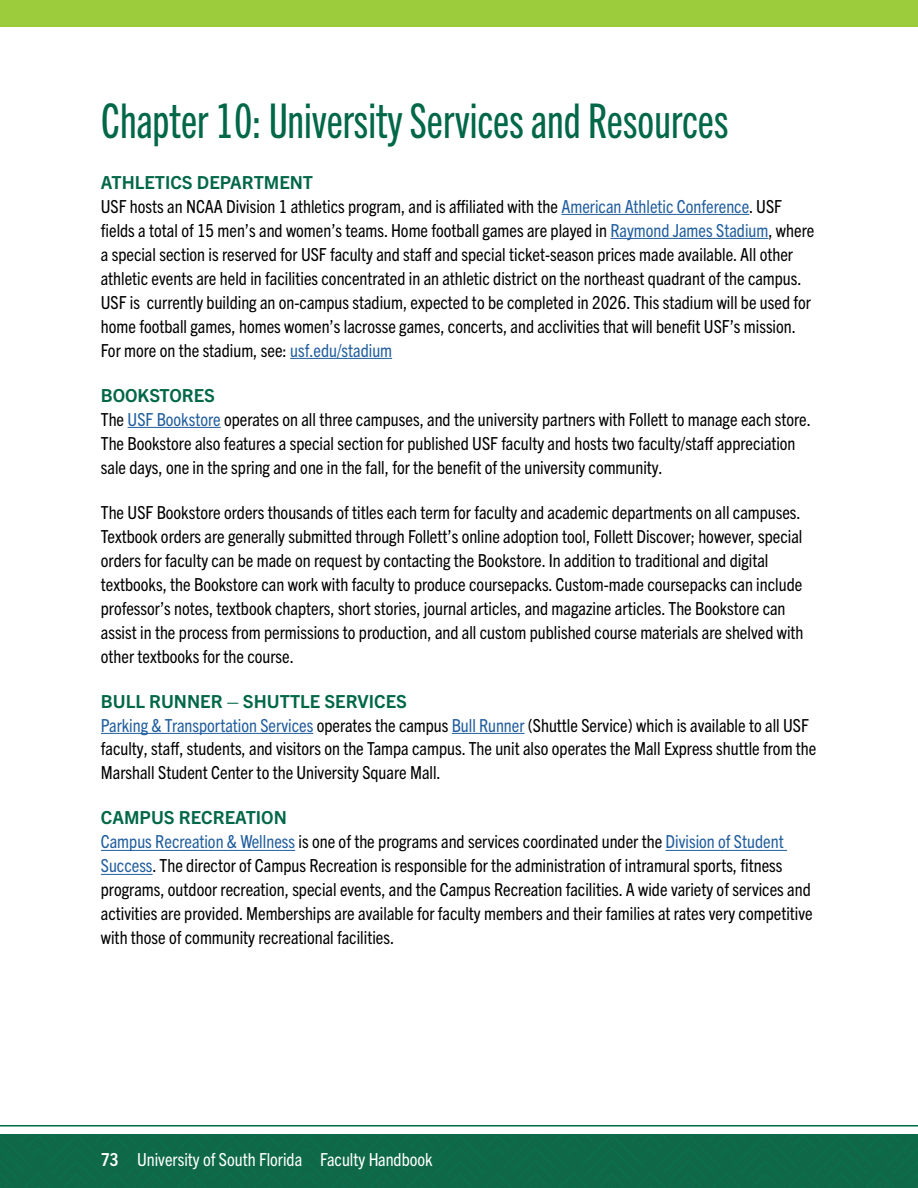
<style>
.page{position:relative;width:918px;height:1188px;background:#fff}
.page>*{position:absolute;margin:0;border:0;box-sizing:border-box;transform-origin:0 0}
.t1{font:48px "Trade Gothic Next LT Pro Cm";color:#006747}
.t2{font:condensed 18px/24px "Trade Gothic Next LT Pro";color:#000}
.t3{font:condensed 18px "Trade Gothic Next LT Pro";color:#fff}
.s1{font-weight:700;font-stretch:normal;color:#006747}
.s2{color:#215e9e}
.s3{font-weight:700}
</style>
<div class="page">
<hr style="left:0;top:1125px;width:918px;height:1px;background:#006747">
<div style="left:0;top:1134px;width:918px;height:54px;background:#0f6949"></div>
<div style="left:0;top:0;width:918px;height:27px;background:#9ccb3b"></div>
<hr style="left:561px;top:214px;width:188px;height:1px;background:#215e9e">
<hr style="left:610px;top:238px;width:158px;height:1px;background:#215e9e">
<hr style="left:290px;top:358px;width:102px;height:1px;background:#215e9e">
<hr style="left:128px;top:427px;width:93px;height:1px;background:#215e9e">
<hr style="left:101px;top:733px;width:212px;height:1px;background:#215e9e">
<hr style="left:452px;top:733px;width:73px;height:1px;background:#215e9e">
<hr style="left:101px;top:850px;width:194px;height:1px;background:#215e9e">
<hr style="left:666px;top:850px;width:121px;height:1px;background:#215e9e">
<hr style="left:101px;top:874px;width:52px;height:1px;background:#215e9e">
<h1 class="t1" style="left:101px;top:89px;width:629px">Chapter 10: University Services and Resources</h1>
<p class="t2" style="left:101px;top:169px;width:715px"><span class="s1">ATHLETICS DEPARTMENT<br></span>USF hosts an NCAA Division 1 athletics program, and is affiliated with the <span class="s2">American Athletic Conference</span>. USF fields a total of 15 men’s and women’s teams. Home football games are played in <span class="s2">Raymond James Stadium</span>, where a special section is reserved for USF faculty and staff and special ticket-season prices made available. All other athletic events are held in facilities concentrated in an athletic district on the northeast quadrant of the campus.<br>USF is currently building an on-campus stadium, expected to be completed in 2026. This stadium will be used for home football games, homes women’s lacrosse games, concerts, and acclivities that will benefit USF’s mission.<br>For more on the stadium, see: <span class="s2">usf.edu/stadium</span></p>
<p class="t2" style="left:101px;top:382px;width:709px"><span class="s1">BOOKSTORES<br></span>The <span class="s2">USF Bookstore</span> operates on all three campuses, and the university partners with Follett to manage each store.<br>The Bookstore also features a special section for published USF faculty and hosts two faculty/staff appreciation sale days, one in the spring and one in the fall, for the benefit of the university community.</p>
<p class="t2" style="left:101px;top:499px;width:704px">The USF Bookstore orders thousands of titles each term for faculty and academic departments on all campuses.<br>Textbook orders are generally submitted through Follett’s online adoption tool, Follett Discover; however, special orders for faculty can be made on request by contacting the Bookstore. In addition to traditional and digital textbooks, the Bookstore can work with faculty to produce coursepacks. Custom-made coursepacks can include professor’s notes, textbook chapters, short stories, journal articles, and magazine articles. The Bookstore can assist in the process from permissions to production, and all custom published course materials are shelved with other textbooks for the course.</p>
<p class="t2" style="left:101px;top:688px;width:717px"><span class="s1">BULL RUNNER – SHUTTLE SERVICES<br></span><span class="s2">Parking &amp; Transportation Services</span> operates the campus <span class="s2">Bull Runner</span> (Shuttle Service) which is available to all USF faculty, staff, students, and visitors on the Tampa campus. The unit also operates the Mall Express shuttle from the Marshall Student Center to the University Square Mall.</p>
<p class="t2" style="left:101px;top:805px;width:713px"><span class="s1">CAMPUS RECREATION<br></span><span class="s2">Campus Recreation &amp; Wellness</span> is one of the programs and services coordinated under the <span class="s2">Division of Student Success</span>. The director of Campus Recreation is responsible for the administration of intramural sports, fitness programs, outdoor recreation, special events, and the Campus Recreation facilities. A wide variety of services and activities are provided. Memberships are available for faculty members and their families at rates very competitive with those of community recreational facilities.</p>
<p class="t3" style="left:101px;top:1147px;width:333px"><span class="s3">73</span> University of South Florida Faculty Handbook</p>
</div>
